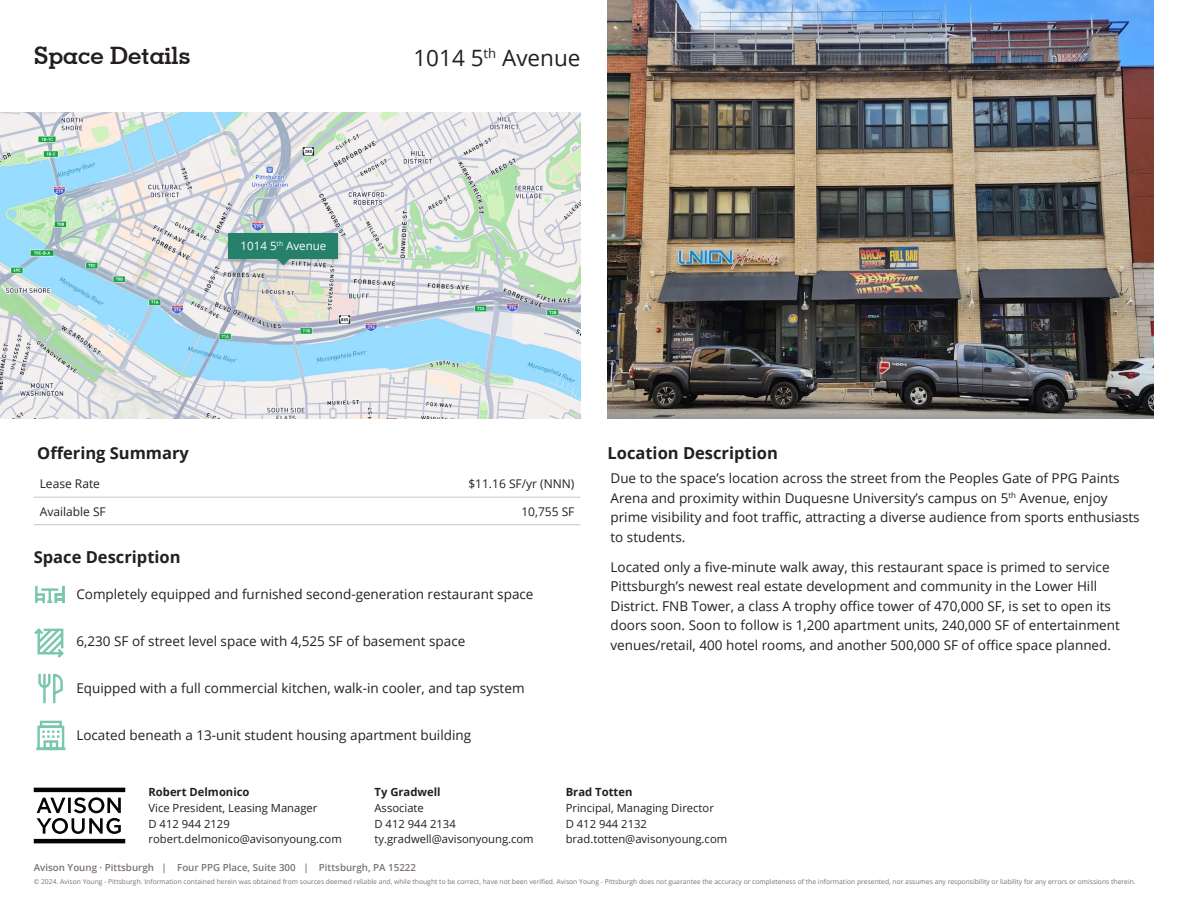
<style>
.page{position:relative;width:1188px;height:918px;background:#fff}
.page>*{position:absolute;margin:0;border:0;box-sizing:border-box;transform-origin:0 0}
.t1{font:700 24px "Geometric Slab 703 BT";color:#231f20}
.t2{font:22.5px "Open Sans";color:#231f20}
.t3{font:700 16.5px "Open Sans";color:#231f20}
.t4{font:13.5px/19.5px "Open Sans";color:#231f20}
.t5{font:12px "Open Sans";color:#231f20}
.t6{font:11.55px "Open Sans";color:#fff}
.t7{font:11.25px "Open Sans";color:#231f20}
.t8{font:700 11.25px "Open Sans";color:#231f20}
.t9{font:600 9.75px "Open Sans";color:#7c7370}
.t10{font:6.75px "Open Sans";color:#7c7370}
</style>
<div class="page">
<img style="left:607px;top:0;width:547px;height:418px">
<img style="left:0;top:112px;width:580px;height:306px">
<hr style="left:34px;top:497px;width:272px;height:1px;background:#c6c7c3">
<hr style="left:306px;top:497px;width:274px;height:1px;background:#c6c7c3">
<hr style="left:34px;top:524px;width:272px;height:1px;background:#c6c7c3">
<hr style="left:306px;top:524px;width:274px;height:1px;background:#c6c7c3">
<svg style="left:34px;top:788px;width:91px;height:55px"></svg>
<svg style="left:34px;top:628px;width:30px;height:30px"></svg>
<svg style="left:36px;top:720px;width:30px;height:31px"></svg>
<svg style="left:35px;top:585px;width:30px;height:19px"></svg>
<svg style="left:38px;top:673px;width:25px;height:31px"></svg>
<div style="left:224px;top:230px;width:119px;height:41px;background:#231f20;opacity:.25"></div>
<div style="left:229px;top:233px;width:109px;height:26px;background:#258169"></div>
<svg style="left:273px;top:259px;width:21px;height:6px"></svg>
<p class="t1" style="left:33px;top:41px;width:159px">Space Details</p>
<p class="t2" style="left:413px;top:42px;width:169px">1014 5<sup>th</sup> Avenue</p>
<p class="t6" style="left:241px;top:238px;width:87px">1014 5<sup>th</sup> Avenue</p>
<p class="t3" style="left:37px;top:442px;width:153px">Offering Summary</p>
<p class="t5" style="left:40px;top:475px;width:62px">Lease Rate</p>
<p class="t5" style="left:468px;top:475px;width:108px">$11.16 SF/yr (NNN)</p>
<p class="t5" style="left:40px;top:503px;width:68px">Available SF</p>
<p class="t5" style="left:521px;top:503px;width:55px">10,755 SF</p>
<p class="t3" style="left:34px;top:545px;width:148px">Space Description</p>
<p class="t4" style="left:76px;top:584px;width:459px">Completely equipped and furnished second-generation restaurant space</p>
<p class="t4" style="left:76px;top:631px;width:390px">6,230 SF of street level space with 4,525 SF of basement space</p>
<p class="t4" style="left:76px;top:678px;width:450px">Equipped with a full commercial kitchen, walk-in cooler, and tap system</p>
<p class="t4" style="left:76px;top:725px;width:396px">Located beneath a 13-unit student housing apartment building</p>
<p class="t3" style="left:608px;top:442px;width:172px">Location Description</p>
<p class="t4" style="left:611px;top:468px;width:531px">Due to the space’s location across the street from the Peoples Gate of PPG Paints Arena and proximity within Duquesne University’s campus on 5<sup>th</sup> Avenue, enjoy prime visibility and foot traffic, attracting a diverse audience from sports enthusiasts to students.</p>
<p class="t4" style="left:611px;top:557px;width:511px">Located only a five-minute walk away, this restaurant space is primed to service Pittsburgh’s newest real estate development and community in the Lower Hill District. FNB Tower, a class A trophy office tower of 470,000 SF, is set to open its doors soon. Soon to follow is 1,200 apartment units, 240,000 SF of entertainment venues/retail, 400 hotel rooms, and another 500,000 SF of office space planned.</p>
<p class="t8" style="left:148px;top:784px;width:103px">Robert Delmonico</p>
<p class="t7" style="left:148px;top:800px;width:171px">Vice President, Leasing Manager</p>
<p class="t7" style="left:148px;top:816px;width:83px">D 412 944 2129</p>
<p class="t7" style="left:148px;top:831px;width:195px">robert.delmonico@avisonyoung.com</p>
<p class="t8" style="left:375px;top:784px;width:68px">Ty Gradwell</p>
<p class="t7" style="left:375px;top:800px;width:51px">Associate</p>
<p class="t7" style="left:375px;top:816px;width:83px">D 412 944 2134</p>
<p class="t7" style="left:375px;top:831px;width:161px">ty.gradwell@avisonyoung.com</p>
<p class="t8" style="left:566px;top:784px;width:68px">Brad Totten</p>
<p class="t7" style="left:566px;top:800px;width:150px">Principal, Managing Director</p>
<p class="t7" style="left:566px;top:816px;width:83px">D 412 944 2132</p>
<p class="t7" style="left:566px;top:831px;width:163px">brad.totten@avisonyoung.com</p>
<p class="t9" style="left:34px;top:861px;width:384px">Avison Young · Pittsburgh | Four PPG Place, Suite 300 | Pittsburgh, PA 15222</p>
<p class="t10" style="left:34px;top:877px;width:1103px">© 2024. Avison Young - Pittsburgh. Information contained herein was obtained from sources deemed reliable and, while thought to be correct, have not been verified. Avison Young - Pittsburgh does not guarantee the accuracy or completeness of the information presented, nor assumes any responsibility or liability for any errors or omissions therein.</p>
</div>
